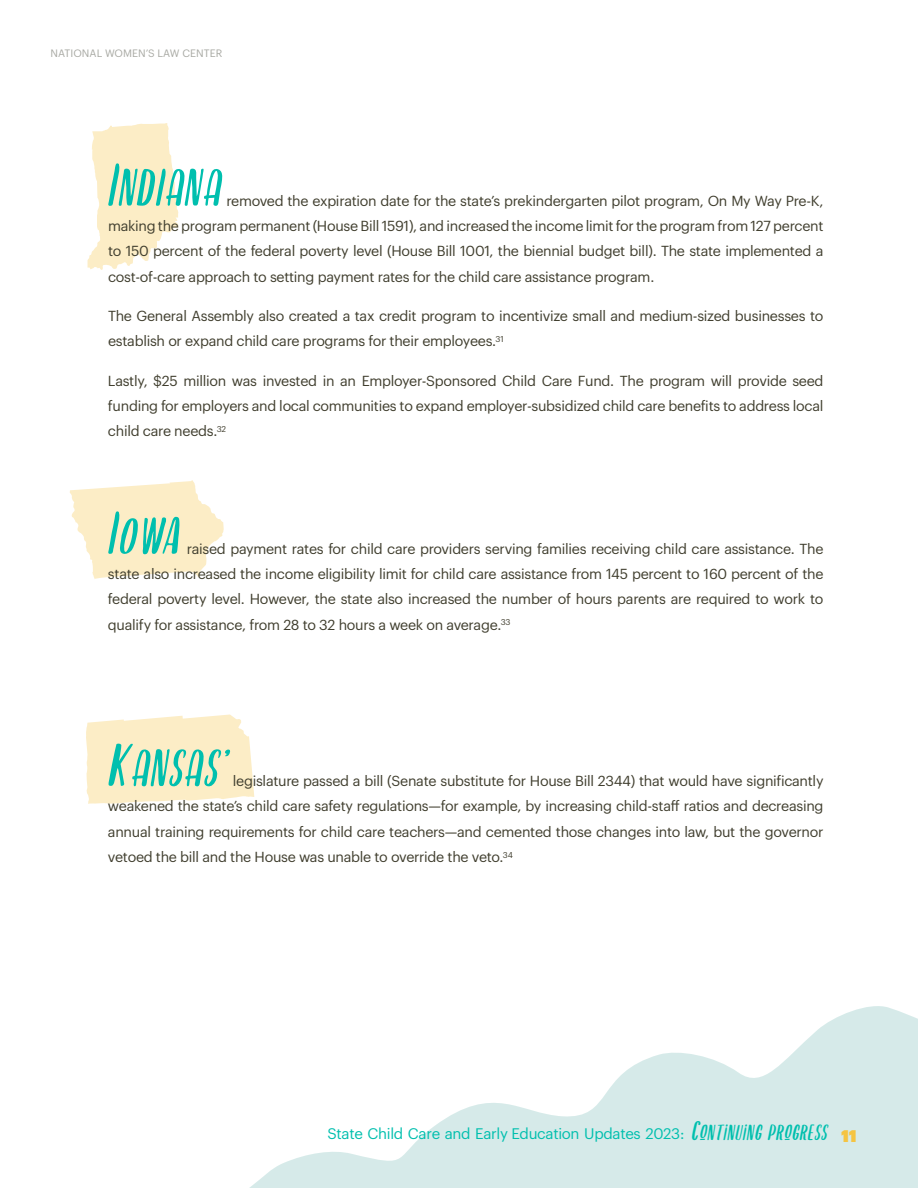
<style>
.page{position:relative;width:918px;height:1188px;background:#fff}
.page>*{position:absolute;margin:0;border:0;box-sizing:border-box;transform-origin:0 0}
.t1{font:italic 52.5px "Bondkler";color:#00bfae}
.t2{font:15px "Graphik";letter-spacing:-.02em;color:#00bfae}
.t3{font:14.25px/25.5px "Graphik";letter-spacing:-.02em;color:#403e2e;text-align:justify}
.t4{font:10.5px "Graphik";letter-spacing:.005em;color:#a8a9a3}
.s1{font-size:60px}
.s2{font-family:"Bondkler";font-style:italic;font-size:27.15px}
.s3{font-family:"Bondkler";font-style:italic;font-size:22.2px}
.s4{font-family:"Graphik Super";font-size:16.5px;color:#f5c442}
</style>
<div class="page">
<svg style="left:249px;top:1006px;width:669px;height:182px"></svg>
<svg style="left:88px;top:123px;width:91px;height:147px"></svg>
<svg style="left:70px;top:480px;width:154px;height:99px"></svg>
<svg style="left:86px;top:715px;width:168px;height:89px"></svg>
<p class="t4" style="left:50px;top:45px;width:173px">NATIONAL WOMEN’S LAW CENTER</p>
<h1 class="t1" style="left:108px;top:159px;width:123px"><span class="s1">I</span>NDIANA</h1>
<p class="t3" style="left:108px;top:186px;width:717px;text-indent:118px">removed the expiration date for the state’s prekindergarten pilot program, On My Way Pre-K, making the program permanent (House Bill 1591), and increased the income limit for the program from 127 percent to 150 percent of the federal poverty level (House Bill 1001, the biennial budget bill). The state implemented a cost-of-care approach to setting payment rates for the child care assistance program.</p>
<p class="t3" style="left:108px;top:302px;width:717px">The General Assembly also created a tax credit program to incentivize small and medium-sized businesses to establish or expand child care programs for their employees.<sup>31</sup></p>
<p class="t3" style="left:108px;top:366px;width:717px">Lastly, $25 million was invested in an Employer-Sponsored Child Care Fund. The program will provide seed funding for employers and local communities to expand employer-subsidized child care benefits to address local child care needs.<sup>32</sup></p>
<h1 class="t1" style="left:108px;top:507px;width:83px"><span class="s1">I</span>OWA</h1>
<p class="t3" style="left:108px;top:534px;width:717px;text-indent:79px">raised payment rates for child care providers serving families receiving child care assistance. The state also increased the income eligibility limit for child care assistance from 145 percent to 160 percent of the federal poverty level. However, the state also increased the number of hours parents are required to work to qualify for assistance, from 28 to 32 hours a week on average.<sup>33</sup></p>
<h1 class="t1" style="left:108px;top:740px;width:130px"><span class="s1">K</span>ANSAS’</h1>
<p class="t3" style="left:108px;top:767px;width:717px;text-indent:125px">legislature passed a bill (Senate substitute for House Bill 2344) that would have significantly weakened the state’s child care safety regulations—for example, by increasing child-staff ratios and decreasing annual training requirements for child care teachers—and cemented those changes into law, but the governor vetoed the bill and the House was unable to override the veto.<sup>34</sup></p>
<p class="t2" style="left:327px;top:1122px;width:531px">State Child Care and Early Education Updates 2023: <span class="s2">C</span><span class="s3">ONTINUING PROGRESS</span> <span class="s4">11</span></p>
</div>
